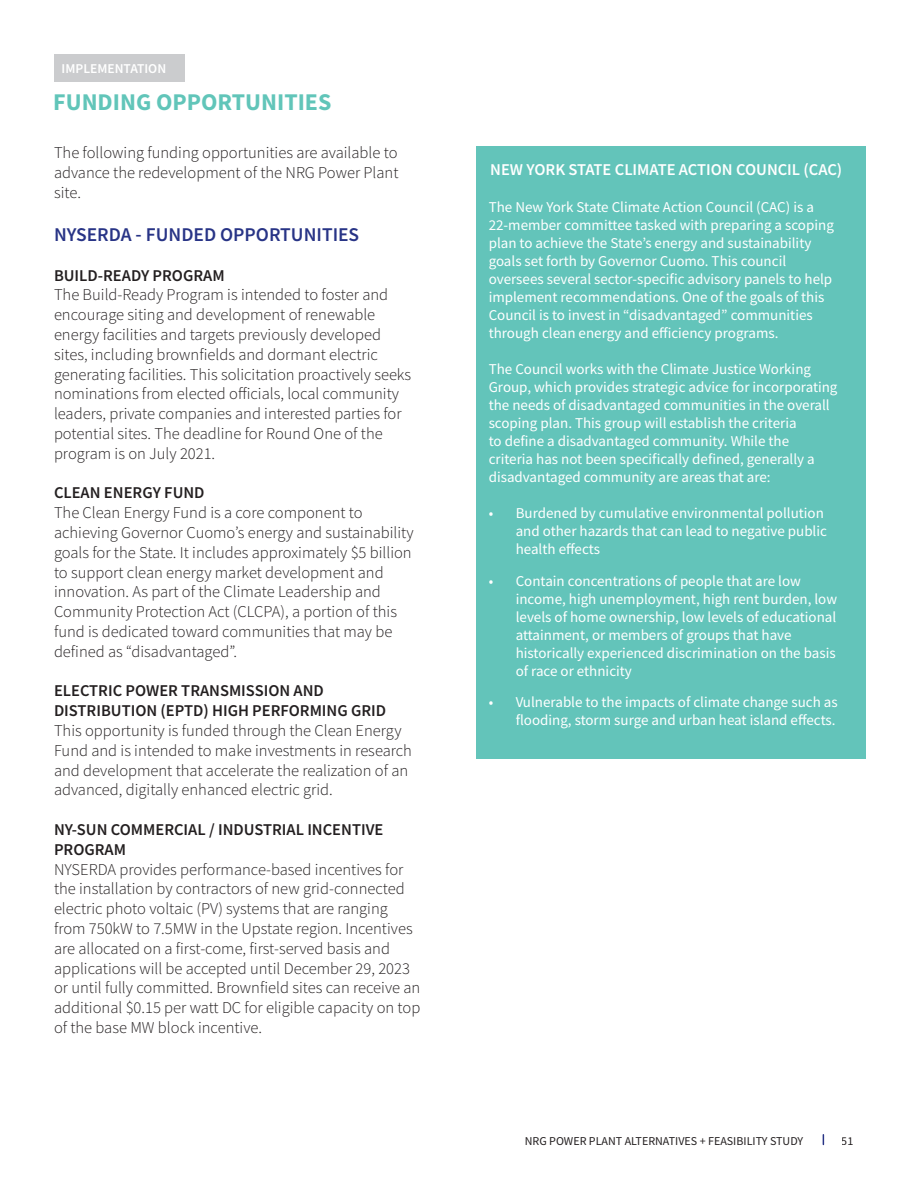
<style>
.page{position:relative;width:918px;height:1188px;background:#fff}
.page>*{position:absolute;margin:0;border:0;box-sizing:border-box;transform-origin:0 0}
.t1{font:700 24px "Source Sans Pro";color:#61c5b9}
.t2{font:600 19.5px "Source Sans Pro";color:#283486}
.t3{font:300 16.5px/19.8px "Source Sans Pro";color:#231f20}
.t4{font:600 16.5px/19.8px "Source Sans Pro";color:#231f20}
.t5{font:600 16.5px "Source Sans Pro";color:#fff}
.t6{font:15px/18px "Source Sans Pro";color:#fff}
.t7{font:600 13.5px "Source Sans Pro";color:#fff}
.t8{font:12px "Source Sans Pro";color:#231f20}
</style>
<div class="page">
<div style="left:54px;top:54px;width:131px;height:28px;background:#cbccce"></div>
<div style="left:476px;top:146px;width:390px;height:613px;background:#63c4ba"></div>
<p class="t7" style="left:62px;top:59px;width:106px">IMPLEMENTATION</p>
<p class="t1" style="left:53px;top:86px;width:280px">FUNDING OPPORTUNITIES</p>
<p class="t3" style="left:54px;top:143px;width:346px;text-align:justify">The following funding opportunities are available to advance the redevelopment of the NRG Power Plant site.</p>
<p class="t2" style="left:54px;top:222px;width:307px">NYSERDA - FUNDED OPPORTUNITIES</p>
<p class="t4" style="left:54px;top:265px;width:172px">BUILD-READY PROGRAM</p>
<p class="t3" style="left:54px;top:285px;width:359px">The Build-Ready Program is intended to foster and encourage siting and development of renewable energy facilities and targets previously developed sites, including brownfields and dormant electric generating facilities. This solicitation proactively seeks nominations from elected officials, local community leaders, private companies and interested parties for potential sites. The deadline for Round One of the program is on July 2021.</p>
<p class="t4" style="left:54px;top:483px;width:152px">CLEAN ENERGY FUND</p>
<p class="t3" style="left:54px;top:503px;width:361px">The Clean Energy Fund is a core component to achieving Governor Cuomo’s energy and sustainability goals for the State. It includes approximately $5 billion to support clean energy market development and innovation. As part of the Climate Leadership and Community Protection Act (CLCPA), a portion of this fund is dedicated toward communities that may be defined as “disadvantaged”.</p>
<p class="t4" style="left:54px;top:681px;width:334px">ELECTRIC POWER TRANSMISSION AND<br>DISTRIBUTION (EPTD) HIGH PERFORMING GRID</p>
<p class="t3" style="left:54px;top:721px;width:360px">This opportunity is funded through the Clean Energy Fund and is intended to make investments in research and development that accelerate the realization of an advanced, digitally enhanced electric grid.</p>
<p class="t4" style="left:54px;top:819px;width:331px">NY-SUN COMMERCIAL / INDUSTRIAL INCENTIVE<br>PROGRAM</p>
<p class="t3" style="left:54px;top:859px;width:368px">NYSERDA provides performance-based incentives for the installation by contractors of new grid-connected electric photo voltaic (PV) systems that are ranging from 750kW to 7.5MW in the Upstate region. Incentives are allocated on a first-come, first-served basis and applications will be accepted until December 29, 2023 or until fully committed. Brownfield sites can receive an additional $0.15 per watt DC for eligible capacity on top of the base MW block incentive.</p>
<p class="t5" style="left:490px;top:158px;width:354px">NEW YORK STATE CLIMATE ACTION COUNCIL (CAC)</p>
<p class="t6" style="left:489px;top:198px;width:347px">The New York State Climate Action Council (CAC) is a 22-member committee tasked with preparing a scoping plan to achieve the State’s energy and sustainability goals set forth by Governor Cuomo. This council oversees several sector-specific advisory panels to help implement recommendations. One of the goals of this Council is to invest in “disadvantaged” communities through clean energy and efficiency programs.</p>
<p class="t6" style="left:489px;top:360px;width:350px">The Council works with the Climate Justice Working Group, which provides strategic advice for incorporating the needs of disadvantaged communities in the overall scoping plan. This group will establish the criteria<br>to define a disadvantaged community. While the<br>criteria has not been specifically defined, generally a disadvantaged community are areas that are:</p>
<p class="t6" style="left:516px;top:504px;width:313px;text-indent:-27px">• Burdened by cumulative environmental pollution and other hazards that can lead to negative public health effects</p>
<p class="t6" style="left:516px;top:572px;width:323px;text-indent:-27px">• Contain concentrations of people that are low income, high unemployment, high rent burden, low levels of home ownership, low levels of educational attainment, or members of groups that have historically experienced discrimination on the basis of race or ethnicity</p>
<p class="t6" style="left:489px;top:693px;width:351px;text-align:right">• Vulnerable to the impacts of climate change such as flooding, storm surge and urban heat island effects.</p>
<p class="t8" style="left:525px;top:1133px;width:280px">NRG POWER PLANT ALTERNATIVES + FEASIBILITY STUDY</p>
<p class="t8" style="left:842px;top:1133px;width:13px">51</p>
</div>
